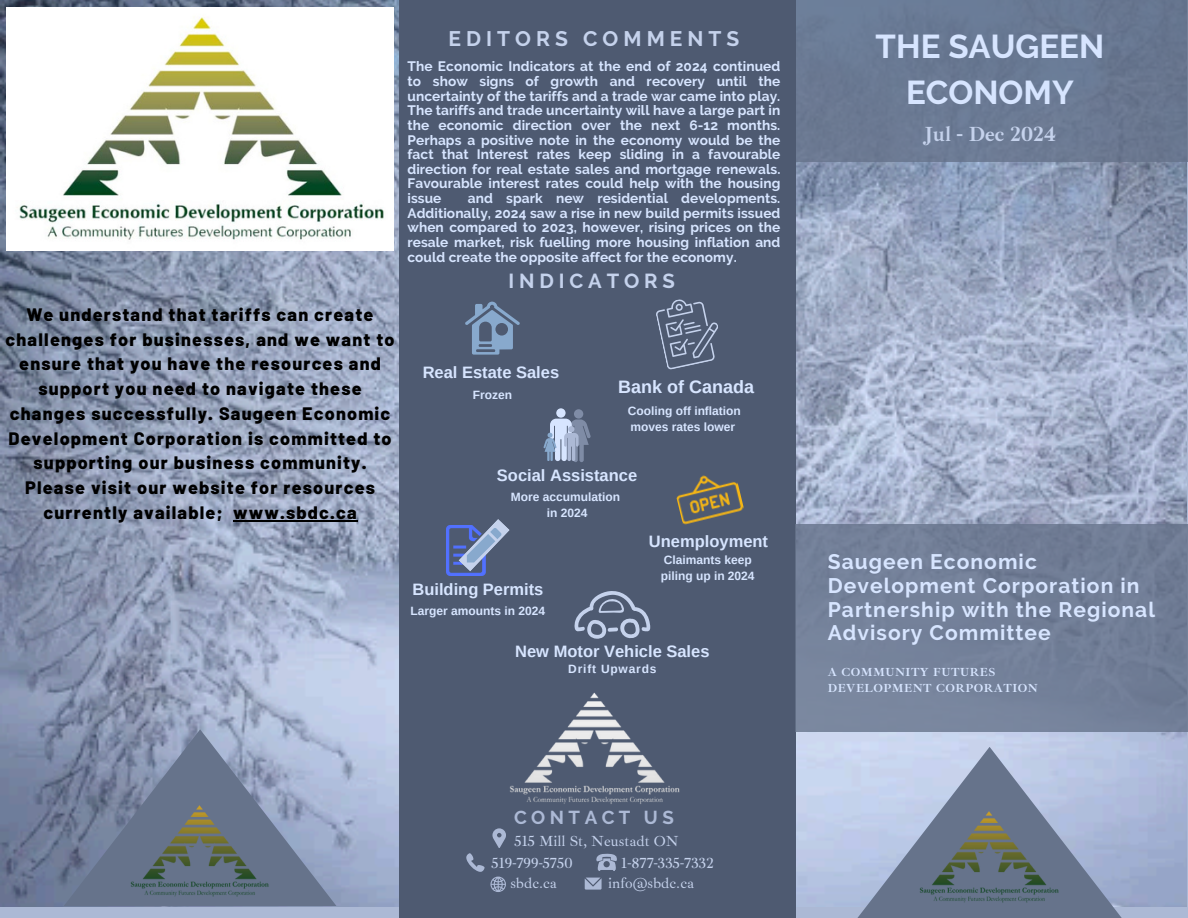
<style>
.page{position:relative;width:1188px;height:918px;background:#fff}
.page>*{position:absolute;margin:0;border:0;box-sizing:border-box;transform-origin:0 0}
.t1{font:700 33px/46.2px "Raleway";color:#d7e5ff;text-align:center}
.t2{font:700 21px/23.7px "Raleway";letter-spacing:.05em;color:#d7e5ff}
.t3{font:700 21px "Raleway";letter-spacing:.24em;color:#c5d2ec}
.t4{font:700 21px "Ibarra Real Nova";color:#c5d2ec}
.t5{font:700 20.25px "Raleway";letter-spacing:.24em;color:#c5d2ec}
.t6{font:700 18.75px "Raleway";letter-spacing:.24em;color:#acb9d5}
.t7{font:800 18px/24.8px "Barlow";letter-spacing:.065em;color:#000;text-align:center}
.t8{font:700 18px "Arimo";color:#d7e5ff}
.t9{font:700 16.5px "Arimo";color:#d7e5ff}
.t10{font:15px "Ibarra Real Nova";color:#c5d2ec}
.t11{font:700 13.65px/14.7px "Raleway";letter-spacing:.005em;color:#d7e5ff;text-align:justify}
.t12{font:700 12px/16px "Arimo";color:#d7e5ff}
.t13{font:700 12px "Ibarra Real Nova";letter-spacing:.04em;color:#d7e5ff}
.t14{font:700 12px "Arimo";letter-spacing:.065em;color:#d7e5ff}
</style>
<div class="page">
<img style="left:0;top:0;width:1187px;height:907px">
<div style="left:792px;top:0;width:396px;height:161px;background:#6a7993"></div>
<div style="left:399px;top:0;width:396px;height:918px;background:#4e5a71"></div>
<svg style="left:853px;top:747px;width:273px;height:171px;background:#a4b1cd"></svg>
<img style="left:509px;top:692px;width:171px;height:112px">
<div style="left:796px;top:524px;width:392px;height:207px;background:#738099"></div>
<svg style="left:465px;top:302px;width:55px;height:52px"></svg>
<img style="left:676px;top:475px;width:68px;height:50px">
<div style="left:574px;top:409px;width:9px;height:10px;background:#7f8ca6;border-radius:50%"></div>
<div style="left:556px;top:408px;width:10px;height:10px;background:#d7e5ff;border-radius:50%"></div>
<svg style="left:544px;top:419px;width:46px;height:43px"></svg>
<svg style="left:574px;top:591px;width:77px;height:47px"></svg>
<img style="left:446px;top:526px;width:40px;height:50px">
<svg style="left:458px;top:519px;width:52px;height:53px"></svg>
<svg style="left:492px;top:829px;width:14px;height:19px"></svg>
<svg style="left:490px;top:877px;width:16px;height:15px"></svg>
<svg style="left:585px;top:878px;width:17px;height:12px"></svg>
<svg style="left:466px;top:853px;width:18px;height:18px"></svg>
<svg style="left:596px;top:853px;width:21px;height:18px"></svg>
<img style="left:916px;top:805px;width:147px;height:108px">
<svg style="left:656px;top:299px;width:62px;height:71px"></svg>
<img style="left:7px;top:8px;width:387px;height:243px">
<hr style="left:233px;top:520px;width:125px;height:1px;background:#000">
<svg style="left:64px;top:729px;width:273px;height:177px;background:#828faa"></svg>
<img style="left:126px;top:800px;width:148px;height:108px">
<p class="t7" style="left:6px;top:301px;width:391px">We understand that tariffs can create challenges for businesses, and we want to ensure that you have the resources and support you need to navigate these changes successfully. Saugeen Economic Development Corporation is committed to supporting our business community.<br>Please visit our website for resources currently available; www.sbdc.ca</p>
<p class="t3" style="left:448px;top:26px;width:293px">EDITORS COMMENTS</p>
<p class="t1" style="left:876px;top:23px;width:230px">THE SAUGEEN<br>ECONOMY</p>
<p class="t4" style="left:924px;top:121px;width:134px">Jul - Dec 2024</p>
<p class="t11" style="left:408px;top:59px;width:374px">The Economic Indicators at the end of 2024 continued to show signs of growth and recovery until the uncertainty of the tariffs and a trade war came into play.<br>The tariffs and trade uncertainty will have a large part in the economic direction over the next 6-12 months.<br>Perhaps a positive note in the economy would be the fact that Interest rates keep sliding in a favourable direction for real estate sales and mortgage renewals.<br>Favourable interest rates could help with the housing issue</p>
<p class="t11" style="left:408px;top:191px;width:374px;text-indent:60px">and spark new residential developments.<br>Additionally, 2024 saw a rise in new build permits issued when compared to 2023, however, rising prices on the resale market, risk fuelling more housing inflation and could create the opposite affect for the economy.</p>
<h6 class="t5" style="left:509px;top:269px;width:168px">INDICATORS</h6>
<p class="t9" style="left:423px;top:363px;width:138px">Real Estate Sales</p>
<p class="t12" style="left:473px;top:387px;width:41px">Frozen</p>
<p class="t8" style="left:618px;top:377px;width:137px">Bank of Canada</p>
<p class="t12" style="left:628px;top:403px;width:115px">Cooling off inflation moves rates lower</p>
<h5 class="t9" style="left:497px;top:466px;width:142px">Social Assistance</h5>
<p class="t12" style="left:511px;top:488px;width:111px">More accumulation</p>
<p class="t12" style="left:547px;top:504px;width:42px">in 2024</p>
<h2 class="t9" style="left:412px;top:580px;width:133px">Building Permits</h2>
<p class="t12" style="left:411px;top:603px;width:136px">Larger amounts in 2024</p>
<h5 class="t9" style="left:649px;top:532px;width:121px">Unemployment</h5>
<p class="t12" style="left:661px;top:552px;width:95px">Claimants keep piling up in 2024</p>
<h2 class="t9" style="left:515px;top:642px;width:196px">New Motor Vehicle Sales</h2>
<p class="t14" style="left:568px;top:662px;width:90px">Drift Upwards</p>
<h6 class="t2" style="left:828px;top:550px;width:329px">Saugeen Economic<br>Development Corporation in<br>Partnership with the Regional<br>Advisory Committee</h6>
<h6 class="t13" style="left:828px;top:665px;width:169px">A COMMUNITY FUTURES</h6>
<p class="t13" style="left:828px;top:681px;width:212px">DEVELOPMENT CORPORATION</p>
<p class="t6" style="left:514px;top:806px;width:161px">CONTACT US</p>
<h6 class="t10" style="left:515px;top:832px;width:165px">515 Mill St, Neustadt ON</h6>
<p class="t10" style="left:510px;top:874px;width:48px">sbdc.ca</p>
<p class="t10" style="left:608px;top:874px;width:87px">info@sbdc.ca</p>
<p class="t10" style="left:492px;top:854px;width:83px">519-799-5750</p>
<p class="t10" style="left:621px;top:854px;width:94px">1-877-335-7332</p>
</div>
